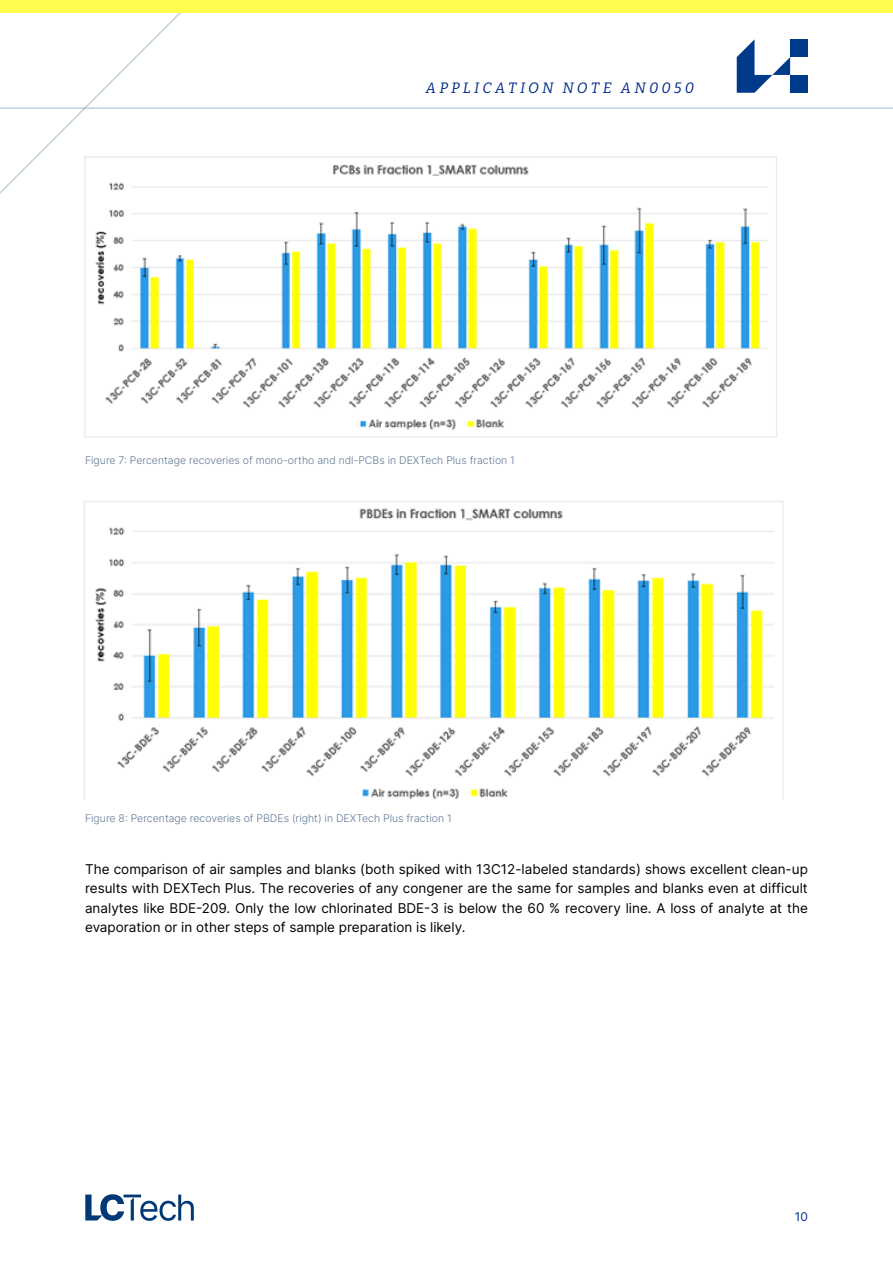
<style>
.page{position:relative;width:893px;height:1263px;background:#fff}
.page>*{position:absolute;margin:0;border:0;box-sizing:border-box;transform-origin:0 0}
.t1{font:italic 100 15px "Bitter";letter-spacing:.2em;color:#002a88}
.Fließtext{font:13.5px/19.5px "Inter";color:#000;text-align:justify}
.t2{font:12px "Inter";color:#002a88}
.Bildunterschrift{font:10.5px "Inter";color:#5f7895}
</style>
<div class="page">
<hr style="left:0;top:107px;width:893px;height:2px;background:#527d96">
<svg style="left:0;top:13px;width:202px;height:181px"></svg>
<div style="left:0;top:0;width:893px;height:13px;background:#fefd4e"></div>
<svg style="left:85px;top:1194px;width:109px;height:27px"></svg>
<svg style="left:737px;top:39px;width:53px;height:54px"></svg>
<div style="left:790px;top:39px;width:18px;height:18px;background:#003b8b"></div>
<div style="left:790px;top:75px;width:18px;height:18px;background:#003b8b"></div>
<img style="left:78px;top:144px;width:699px;height:294px">
<img style="left:84px;top:501px;width:700px;height:298px">
<p class="t1" style="left:426px;top:78px;width:270px">APPLICATION NOTE AN0050</p>
<p class="Bildunterschrift" style="left:85px;top:453px;width:431px">Figure 7: Percentage recoveries of mono-ortho and ndl-PCBs in DEXTech Plus fraction 1</p>
<p class="Bildunterschrift" style="left:85px;top:810px;width:368px">Figure 8: Percentage recoveries of PBDEs (right) in DEXTech Plus fraction 1</p>
<p class="Fließtext" style="left:85px;top:859px;width:724px">The comparison of air samples and blanks (both spiked with 13C12-labeled standards) shows excellent clean-up results with DEXTech Plus. The recoveries of any congener are the same for samples and blanks even at difficult analytes like BDE-209. Only the low chlorinated BDE-3 is below the 60 % recovery line. A loss of analyte at the evaporation or in other steps of sample preparation is likely.</p>
<p class="t2" style="left:795px;top:1208px;width:15px">10</p>
</div>
